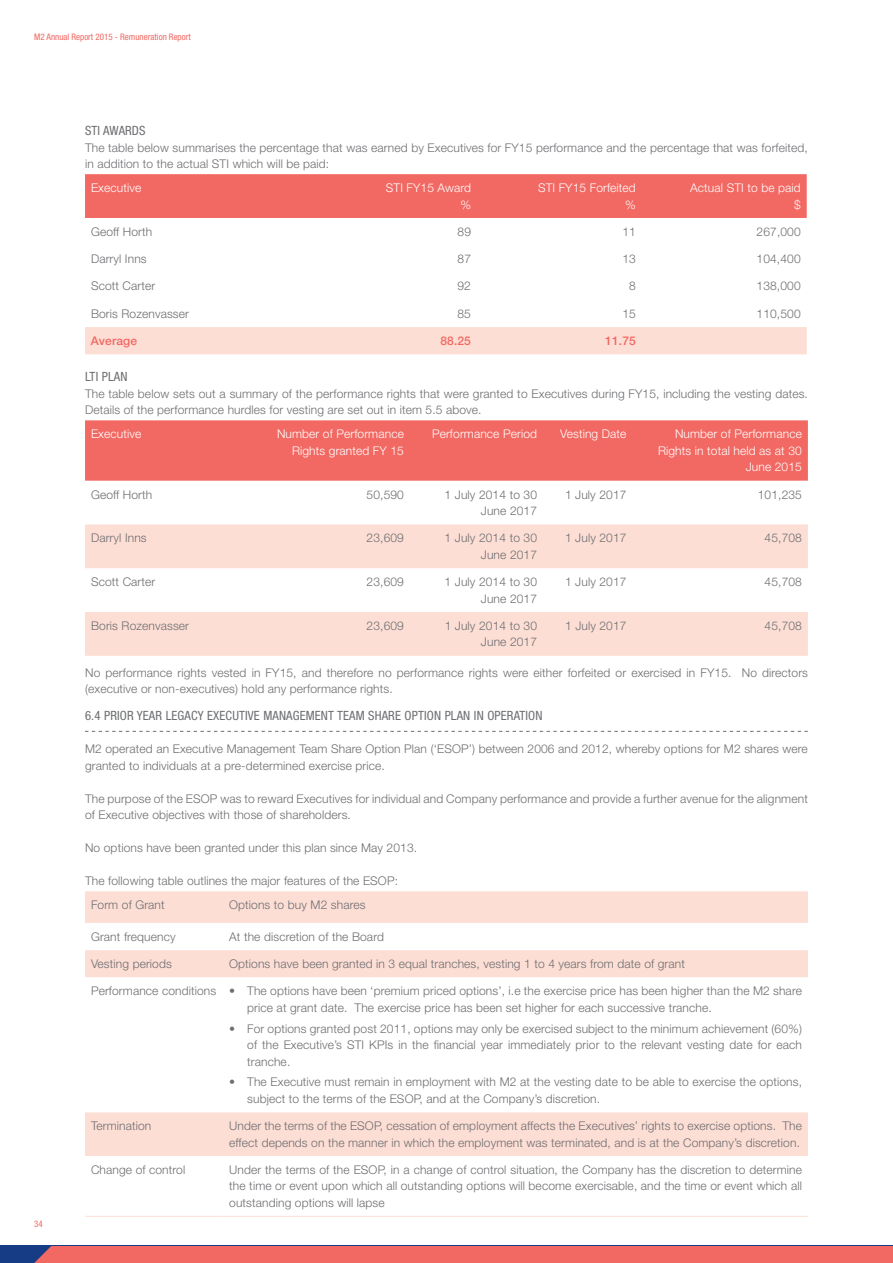
<style>
.page{position:relative;width:893px;height:1263px;background:#fff}
.page>*{position:absolute;margin:0;border:0;box-sizing:border-box;transform-origin:0 0}
.t1{font:condensed 12.75px "Helvetica Neue LT Std";letter-spacing:.01em;color:#6d6e71}
.t2{font:300 12px/16.5px "Helvetica Neue LT Std";letter-spacing:.01em;color:#6d6e71}
.t3{font:300 12px/16.5px "Helvetica Neue LT Std";letter-spacing:.01em;color:#fff;text-align:right}
.t4{font:500 12px "Helvetica Neue LT Std";letter-spacing:.01em;color:#f26862}
.t5{font:condensed 9px "Helvetica Neue LT Std";color:#f26862}
</style>
<div class="page">
<div style="left:0;top:1246px;width:893px;height:17px;background:#153c85"></div>
<div style="left:34px;top:1246px;width:859px;height:17px;background:#f26862"></div>
<svg style="left:85px;top:731px;width:723px;height:1px"></svg>
<div style="left:85px;top:174px;width:722px;height:44px;background:#f26862"></div>
<div style="left:85px;top:327px;width:722px;height:27px;background:#fdded5"></div>
<div style="left:85px;top:420px;width:723px;height:61px;background:#f26862"></div>
<svg style="left:85px;top:524px;width:723px;height:132px;fill:#fdded5"></svg>
<svg style="left:85px;top:891px;width:723px;height:86px;fill:#fdded5"></svg>
<div style="left:85px;top:1112px;width:723px;height:44px;background:#fdded5"></div>
<hr style="left:85px;top:1216px;width:138px;height:1px;background:#fdded5">
<hr style="left:223px;top:1216px;width:585px;height:1px;background:#fdded5">
<p class="t5" style="left:34px;top:32px;width:158px">M2 Annual Report 2015 - Remuneration Report</p>
<p class="t1" style="left:85px;top:123px;width:62px">STI AWARDS</p>
<p class="t2" style="left:85px;top:139px;width:724px">The table below summarises the percentage that was earned by Executives for FY15 performance and the percentage that was forfeited, in addition to the actual STI which will be paid:</p>
<p class="t3" style="left:91px;top:179px;width:52px">Executive</p>
<p class="t3" style="left:386px;top:179px;width:87px">STI FY15 Award %</p>
<p class="t3" style="left:538px;top:179px;width:99px">STI FY15 Forfeited %</p>
<p class="t3" style="left:690px;top:179px;width:112px">Actual STI to be paid $</p>
<p class="t2" style="left:91px;top:223px;width:63px">Geoff Horth</p>
<p class="t2" style="left:458px;top:223px;width:15px">89</p>
<p class="t2" style="left:622px;top:223px;width:15px">11</p>
<p class="t2" style="left:757px;top:223px;width:46px">267,000</p>
<p class="t2" style="left:91px;top:250px;width:57px">Darryl Inns</p>
<p class="t2" style="left:458px;top:250px;width:15px">87</p>
<p class="t2" style="left:622px;top:250px;width:15px">13</p>
<p class="t2" style="left:757px;top:250px;width:46px">104,400</p>
<p class="t2" style="left:91px;top:278px;width:66px">Scott Carter</p>
<p class="t2" style="left:457px;top:278px;width:15px">92</p>
<p class="t2" style="left:629px;top:278px;width:8px">8</p>
<p class="t2" style="left:757px;top:278px;width:46px">138,000</p>
<p class="t2" style="left:91px;top:305px;width:99px">Boris Rozenvasser</p>
<p class="t2" style="left:457px;top:305px;width:15px">85</p>
<p class="t2" style="left:622px;top:305px;width:15px">15</p>
<p class="t2" style="left:757px;top:305px;width:46px">110,500</p>
<p class="t4" style="left:91px;top:334px;width:48px">Average</p>
<p class="t4" style="left:440px;top:334px;width:32px">88.25</p>
<p class="t4" style="left:605px;top:334px;width:32px">11.75</p>
<p class="t1" style="left:85px;top:369px;width:44px">LTI PLAN</p>
<p class="t2" style="left:85px;top:385px;width:724px">The table below sets out a summary of the performance rights that were granted to Executives during FY15, including the vesting dates.<br>Details of the performance hurdles for vesting are set out in item 5.5 above.</p>
<p class="t3" style="left:91px;top:425px;width:52px">Executive</p>
<p class="t3" style="left:277px;top:425px;width:128px">Number of Performance<br>Rights granted FY 15</p>
<p class="t3" style="left:432px;top:425px;width:106px">Performance Period</p>
<p class="t3" style="left:560px;top:425px;width:68px">Vesting Date</p>
<p class="t3" style="left:658px;top:425px;width:145px">Number of Performance<br>Rights in total held as at 30<br>June 2015</p>
<p class="t2" style="left:91px;top:486px;width:63px">Geoff Horth</p>
<p class="t2" style="left:367px;top:486px;width:39px">50,590</p>
<p class="t2" style="left:445px;top:486px;width:94px;text-align:right">1 July 2014 to 30<br>June 2017</p>
<p class="t2" style="left:565px;top:486px;width:63px">1 July 2017</p>
<p class="t2" style="left:758px;top:486px;width:46px">101,235</p>
<p class="t2" style="left:91px;top:530px;width:57px">Darryl Inns</p>
<p class="t2" style="left:367px;top:530px;width:39px">23,609</p>
<p class="t2" style="left:445px;top:530px;width:94px;text-align:right">1 July 2014 to 30<br>June 2017</p>
<p class="t2" style="left:565px;top:530px;width:63px">1 July 2017</p>
<p class="t2" style="left:765px;top:530px;width:39px">45,708</p>
<p class="t2" style="left:91px;top:573px;width:66px">Scott Carter</p>
<p class="t2" style="left:367px;top:573px;width:39px">23,609</p>
<p class="t2" style="left:445px;top:573px;width:94px;text-align:right">1 July 2014 to 30<br>June 2017</p>
<p class="t2" style="left:565px;top:573px;width:63px">1 July 2017</p>
<p class="t2" style="left:765px;top:573px;width:39px">45,708</p>
<p class="t2" style="left:91px;top:617px;width:99px">Boris Rozenvasser</p>
<p class="t2" style="left:367px;top:617px;width:39px">23,609</p>
<p class="t2" style="left:445px;top:617px;width:94px;text-align:right">1 July 2014 to 30<br>June 2017</p>
<p class="t2" style="left:565px;top:617px;width:63px">1 July 2017</p>
<p class="t2" style="left:765px;top:617px;width:39px">45,708</p>
<p class="t2" style="left:85px;top:664px;width:724px">No performance rights vested in FY15, and therefore no performance rights were either forfeited or exercised in FY15. No directors (executive or non-executives) hold any performance rights.</p>
<p class="t1" style="left:85px;top:708px;width:459px">6.4 PRIOR YEAR LEGACY EXECUTIVE MANAGEMENT TEAM SHARE OPTION PLAN IN OPERATION</p>
<p class="t2" style="left:85px;top:740px;width:724px">M2 operated an Executive Management Team Share Option Plan (‘ESOP’) between 2006 and 2012, whereby options for M2 shares were granted to individuals at a pre-determined exercise price.</p>
<p class="t2" style="left:85px;top:790px;width:724px">The purpose of the ESOP was to reward Executives for individual and Company performance and provide a further avenue for the alignment of Executive objectives with those of shareholders.</p>
<p class="t2" style="left:85px;top:839px;width:334px">No options have been granted under this plan since May 2013.</p>
<p class="t2" style="left:91px;top:869px;width:308px;line-height:23.9px;text-indent:-6px">The following table outlines the major features of the ESOP:<br>Form of Grant</p>
<p class="t2" style="left:229px;top:896px;width:138px">Options to buy M2 shares</p>
<p class="t5" style="left:34px;top:1219px;width:10px">34</p>
<p class="t2" style="left:91px;top:928px;width:86px">Grant frequency</p>
<p class="t2" style="left:229px;top:928px;width:156px">At the discretion of the Board</p>
<p class="t2" style="left:91px;top:955px;width:82px">Vesting periods</p>
<p class="t2" style="left:229px;top:955px;width:457px">Options have been granted in 3 equal tranches, vesting 1 to 4 years from date of grant</p>
<p class="t2" style="left:247px;top:982px;width:556px;text-indent:-156px">Performance conditions • The options have been ‘premium priced options’, i.e the exercise price has been higher than the M2 share price at grant date. The exercise price has been set higher for each successive tranche.</p>
<p class="t2" style="left:247px;top:1020px;width:556px;text-align:justify;text-indent:-18px">• For options granted post 2011, options may only be exercised subject to the minimum achievement (60%) of the Executive’s STI KPIs in the financial year immediately prior to the relevant vesting date for each tranche.</p>
<p class="t2" style="left:247px;top:1073px;width:556px;text-indent:-18px">• The Executive must remain in employment with M2 at the vesting date to be able to exercise the options, subject to the terms of the ESOP, and at the Company’s discretion.</p>
<p class="t2" style="left:91px;top:1117px;width:62px">Termination</p>
<p class="t2" style="left:229px;top:1117px;width:574px">Under the terms of the ESOP, cessation of employment affects the Executives’ rights to exercise options. The effect depends on the manner in which the employment was terminated, and is at the Company’s discretion.</p>
<p class="t2" style="left:91px;top:1161px;width:96px">Change of control</p>
<p class="t2" style="left:229px;top:1161px;width:574px;text-align:justify">Under the terms of the ESOP, in a change of control situation, the Company has the discretion to determine the time or event upon which all outstanding options will become exercisable, and the time or event which all outstanding options will lapse</p>
</div>
